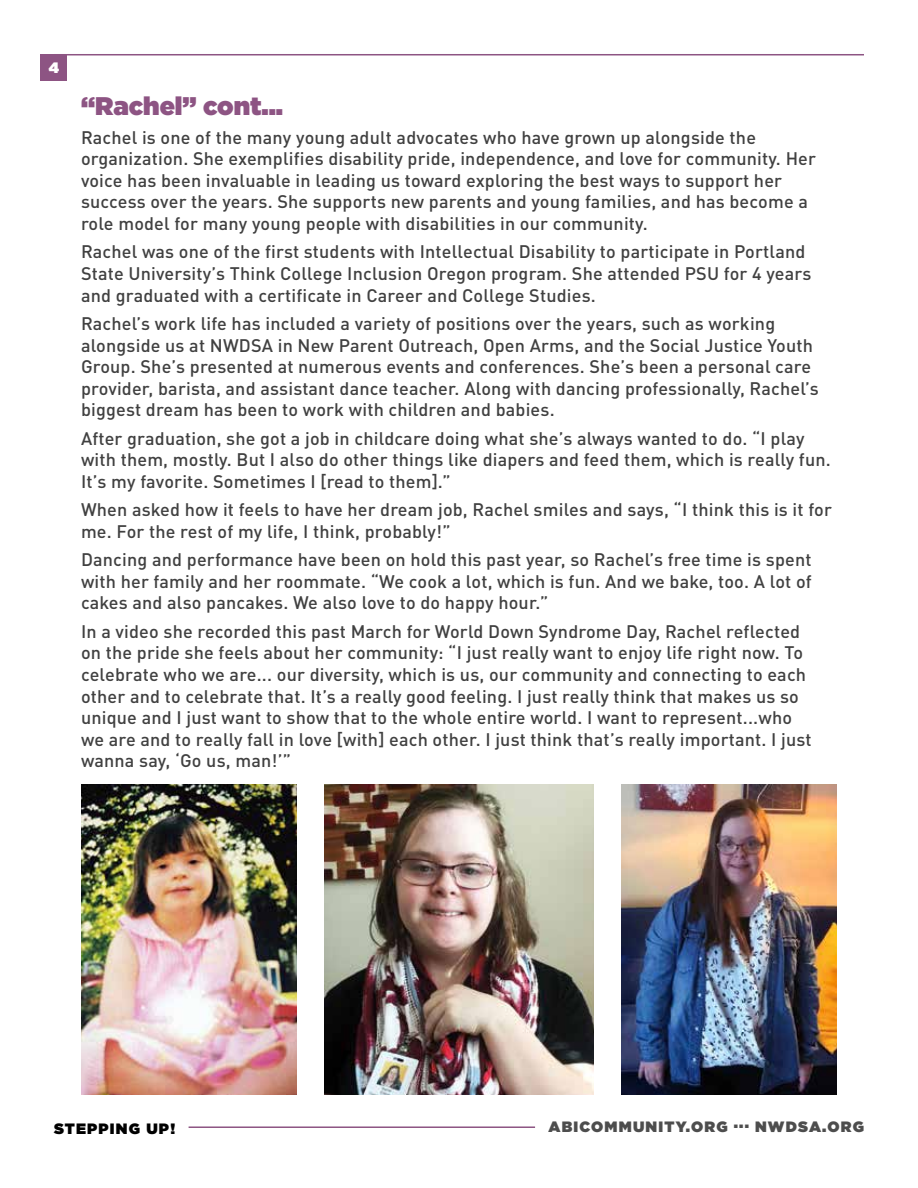
<style>
.page{position:relative;width:918px;height:1188px;background:#fff}
.page>*{position:absolute;margin:0;border:0;box-sizing:border-box;transform-origin:0 0}
.t1{font:900 25.5px "Gotham";color:#8d5483}
.t2{font:500 18px/21.6px "DINOT";letter-spacing:.01em;color:#000}
.t3{font:900 15px "Gotham";letter-spacing:.08em;color:#000}
.t4{font:900 15px "Gotham";color:#fff}
</style>
<div class="page">
<hr style="left:54px;top:54px;width:810px;height:1px;background:#8d5483">
<div style="left:40px;top:54px;width:28px;height:27px;background:#8d5483"></div>
<hr style="left:189px;top:1126px;width:346px;height:2px;background:#8d5483">
<img style="left:81px;top:784px;width:216px;height:311px">
<img style="left:324px;top:784px;width:270px;height:311px">
<img style="left:621px;top:784px;width:216px;height:311px">
<p class="t4" style="left:49px;top:57px;width:12px">4</p>
<h1 class="t1" style="left:81px;top:88px;width:204px">“Rachel” cont...</h1>
<p class="t2" style="left:81px;top:125px;width:737px">Rachel is one of the many young adult advocates who have grown up alongside the organization. She exemplifies disability pride, independence, and love for community. Her voice has been invaluable in leading us toward exploring the best ways to support her success over the years. She supports new parents and young families, and has become a role model for many young people with disabilities in our community.</p>
<p class="t2" style="left:81px;top:239px;width:732px">Rachel was one of the first students with Intellectual Disability to participate in Portland<br>State University’s Think College Inclusion Oregon program. She attended PSU for 4 years and graduated with a certificate in Career and College Studies.</p>
<p class="t2" style="left:81px;top:311px;width:739px">Rachel’s work life has included a variety of positions over the years, such as working alongside us at NWDSA in New Parent Outreach, Open Arms, and the Social Justice Youth Group. She’s presented at numerous events and conferences. She’s been a personal care provider, barista, and assistant dance teacher. Along with dancing professionally, Rachel’s biggest dream has been to work with children and babies.</p>
<p class="t2" style="left:81px;top:426px;width:751px">After graduation, she got a job in childcare doing what she’s always wanted to do. “I play with them, mostly. But I also do other things like diapers and feed them, which is really fun.<br>It’s my favorite. Sometimes I [read to them].”</p>
<p class="t2" style="left:81px;top:497px;width:752px">When asked how it feels to have her dream job, Rachel smiles and says, “I think this is it for me. For the rest of my life, I think, probably!”</p>
<p class="t2" style="left:81px;top:547px;width:732px;text-align:justify">Dancing and performance have been on hold this past year, so Rachel’s free time is spent with her family and her roommate. “We cook a lot, which is fun. And we bake, too. A lot of cakes and also pancakes. We also love to do happy hour.”</p>
<p class="t2" style="left:81px;top:619px;width:732px">In a video she recorded this past March for World Down Syndrome Day, Rachel reflected on the pride she feels about her community: “I just really want to enjoy life right now. To celebrate who we are... our diversity, which is us, our community and connecting to each other and to celebrate that. It’s a really good feeling. I just really think that makes us so unique and I just want to show that to the whole entire world. I want to represent...who we are and to really fall in love [with] each other. I just think that’s really important. I just wanna say, ‘Go us, man!’”</p>
<p class="t3" style="left:54px;top:1118px;width:123px">STEPPING UP!</p>
<p class="t3" style="left:548px;top:1116px;width:317px">ABICOMMUNITY.ORG ... NWDSA.ORG</p>
</div>
